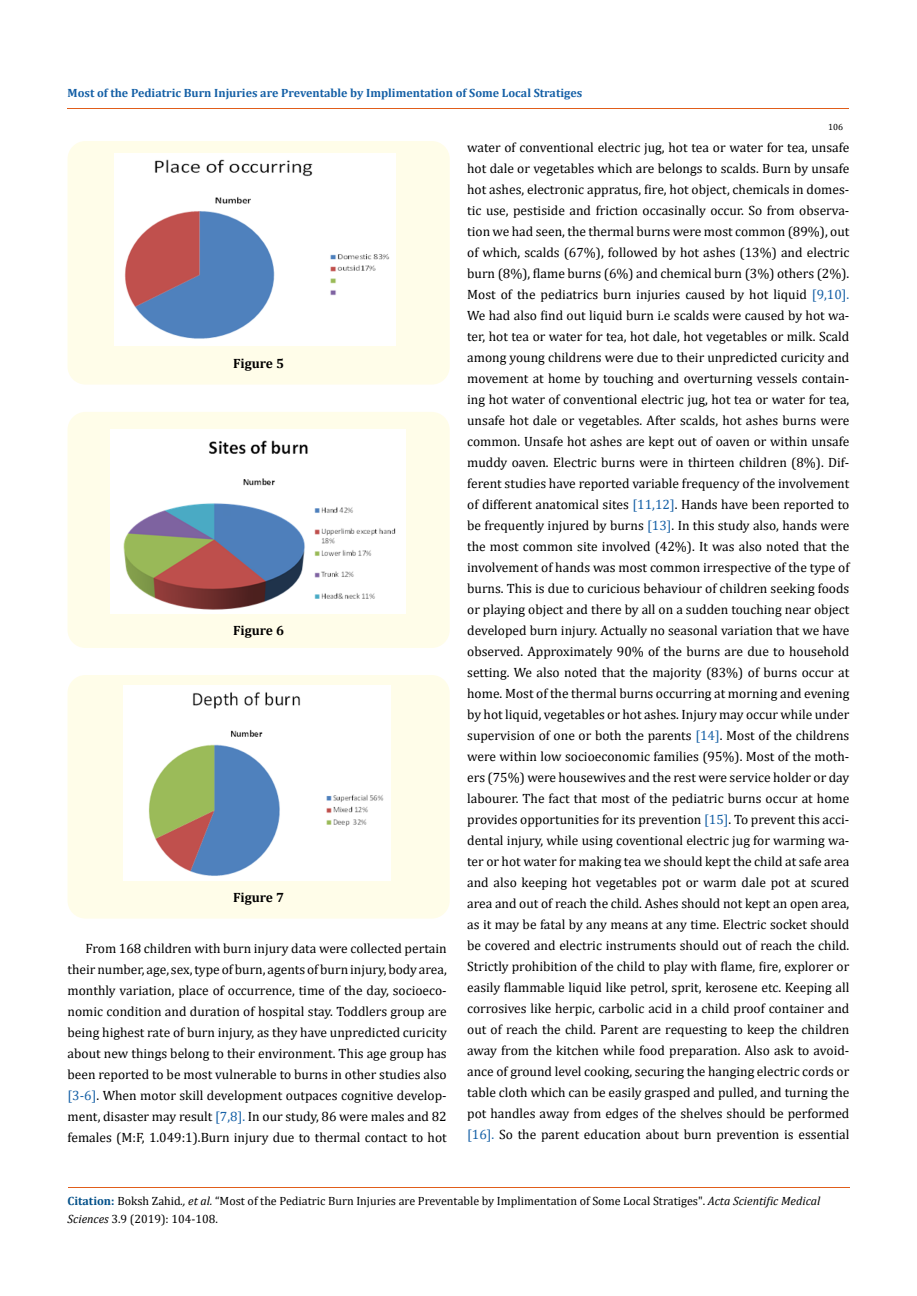
<style>
.page{position:relative;width:917px;height:1296px;background:#fff}
.page>*{position:absolute;margin:0;border:0;box-sizing:border-box;transform-origin:0 0}
.t1{font:13.5px/21px "Cambria";color:#000;text-align:justify}
.t2{font:700 13.5px "Cambria";color:#000}
.t3{font:12px/18px "Cambria";color:#000}
.t4{font:700 12px "Cambria";color:#1560a6}
.t5{font:9px "Cambria";color:#000}
.s1{color:#1560a6}
.s2{font-weight:700;color:#035089}
.s3{font-style:italic}
</style>
<div class="page">
<hr style="left:67px;top:109px;width:782px;height:1px;background:#e05d1a">
<div style="left:68px;top:141px;width:382px;height:244px;background:#fffde9;border-radius:18px"></div>
<img style="left:114px;top:153px;width:281px;height:193px">
<div style="left:67px;top:412px;width:382px;height:236px;background:#fffde9;border-radius:18px"></div>
<img style="left:111px;top:429px;width:294px;height:185px">
<div style="left:67px;top:675px;width:382px;height:244px;background:#fffde9;border-radius:18px"></div>
<img style="left:123px;top:686px;width:267px;height:195px">
<hr style="left:68px;top:1187px;width:781px;height:1px;background:#e05d1a">
<p class="t4" style="left:68px;top:84px;width:516px">Most of the Pediatric Burn Injuries are Preventable by Implimentation of Some Local Stratiges</p>
<p class="t5" style="left:828px;top:122px;width:16px">106</p>
<p class="t2" style="left:233px;top:354px;width:52px">Figure 5</p>
<p class="t2" style="left:233px;top:621px;width:52px">Figure 6</p>
<p class="t2" style="left:233px;top:888px;width:52px">Figure 7</p>
<p class="t1" style="left:68px;top:938px;width:381px;text-indent:18px">From 168 children with burn injury data were collected pertain their number, age, sex, type of burn, agents of burn injury, body area, monthly variation, place of occurrence, time of the day, socioeco&shy;nomic condition and duration of hospital stay. Toddlers group are being highest rate of burn injury, as they have unpredicted curicity about new things belong to their environment. This age group has been reported to be most vulnerable to burns in other studies also <span class="s1">[3-6]</span>. When motor skill development outpaces cognitive develop&shy;ment, disaster may result <span class="s1">[7,8].</span> In our study, 86 were males and 82 females (M:F, 1.049:1).Burn injury due to thermal contact to hot</p>
<p class="t1" style="left:467px;top:136px;width:384px">water of conventional electric jug, hot tea or water for tea, unsafe hot dale or vegetables which are belongs to scalds. Burn by unsafe hot ashes, electronic appratus, fire, hot object, chemicals in domes&shy;tic use, pestiside and friction occasinally occur. So from observa&shy;tion we had seen, the thermal burns were most common (89%), out of which, scalds (67%), followed by hot ashes (13%) and electric burn (8%), flame burns (6%) and chemical burn (3%) others (2%).<br>Most of the pediatrics burn injuries caused by hot liquid <span class="s1">[9,10].<br></span>We had also find out liquid burn i.e scalds were caused by hot wa&shy;ter, hot tea or water for tea, hot dale, hot vegetables or milk. Scald among young childrens were due to their unpredicted curicity and movement at home by touching and overturning vessels contain&shy;ing hot water of conventional electric jug, hot tea or water for tea, unsafe hot dale or vegetables. After scalds, hot ashes burns were common. Unsafe hot ashes are kept out of oaven or within unsafe muddy oaven. Electric burns were in thirteen children (8%). Dif&shy;ferent studies have reported variable frequency of the involvement of different anatomical sites <span class="s1">[11,12]</span>. Hands have been reported to be frequently injured by burns <span class="s1">[13]</span>. In this study also, hands were the most common site involved (42%). It was also noted that the involvement of hands was most common irrespective of the type of burns. This is due to curicious behaviour of children seeking foods or playing object and there by all on a sudden touching near object developed burn injury. Actually no seasonal variation that we have observed. Approximately 90% of the burns are due to household setting. We also noted that the majority (83%) of burns occur at home. Most of the thermal burns occurring at morning and evening by hot liquid, vegetables or hot ashes. Injury may occur while under supervision of one or both the parents <span class="s1">[14]</span>. Most of the childrens were within low socioeconomic families (95%). Most of the moth&shy;ers (75%) were housewives and the rest were service holder or day labourer. The fact that most of the pediatric burns occur at home provides opportunities for its prevention <span class="s1">[15]</span>. To prevent this acci&shy;dental injury, while using coventional electric jug for warming wa&shy;ter or hot water for making tea we should kept the child at safe area and also keeping hot vegetables pot or warm dale pot at scured area and out of reach the child. Ashes should not kept an open area, as it may be fatal by any means at any time. Electric socket should be covered and electric instruments should out of reach the child.<br>Strictly prohibition of the child to play with flame, fire, explorer or easily flammable liquid like petrol, sprit, kerosene etc. Keeping all corrosives like herpic, carbolic acid in a child proof container and out of reach the child. Parent are requesting to keep the children away from the kitchen while food preparation. Also ask to avoid&shy;ance of ground level cooking, securing the hanging electric cords or table cloth which can be easily grasped and pulled, and turning the pot handles away from edges of the shelves should be performed <span class="s1">[16].</span> So the parent education about burn prevention is essential</p>
<p class="t3" style="left:67px;top:1192px;width:754px"><span class="s2">Citation:</span> Boksh Zahid<span class="s3">., et al.</span> “Most of the Pediatric Burn Injuries are Preventable by Implimentation of Some Local Stratiges". <span class="s3">Acta Scientific Medical<br>Sciences</span> 3.9 (2019): 104-108.</p>
</div>
